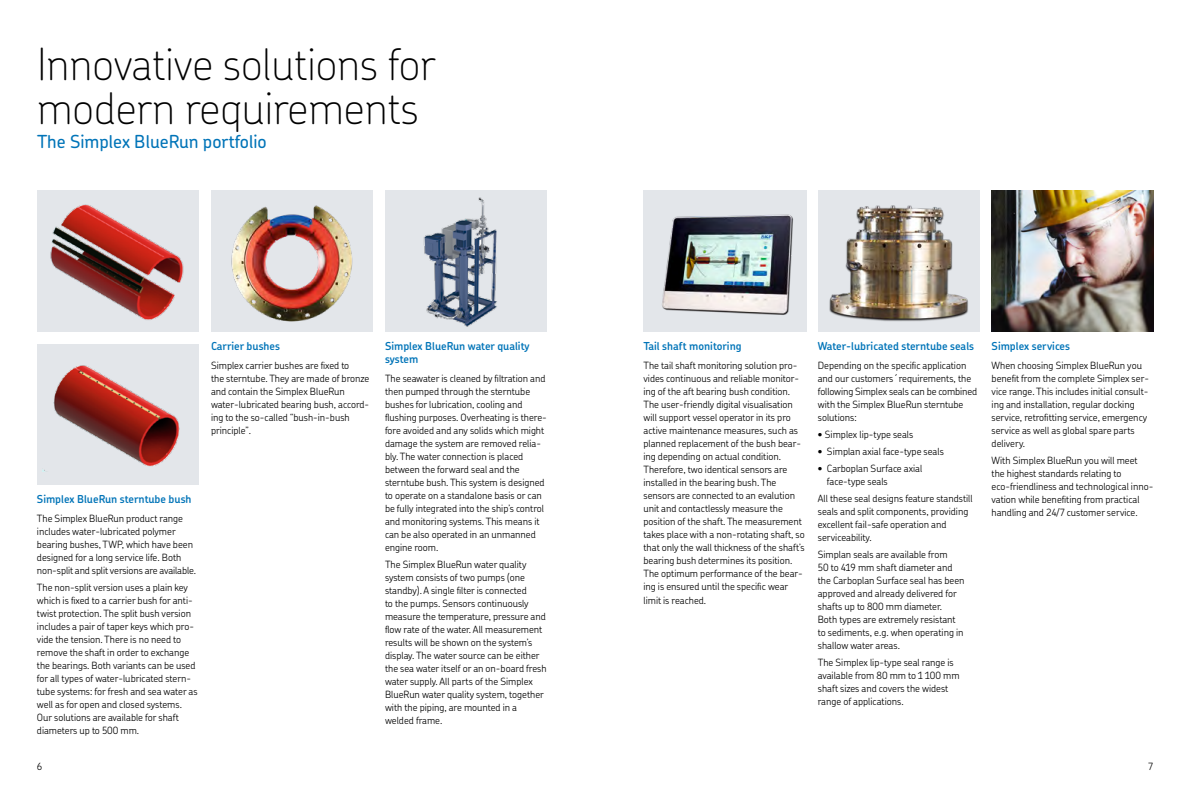
<style>
.page{position:relative;width:1190px;height:794px;background:#fff}
.page>*{position:absolute;margin:0;border:0;box-sizing:border-box;transform-origin:0 0}
.t1{font:100 44px/44px "SKF Chevin OT";color:#000}
.t2{font:500 18px "SKF Chevin OT";color:#0074b8}
.t3{font:600 11px/13px "SKF Chevin OT";color:#0074b8}
.t4{font:300 10px/13px "SKF Chevin OT";color:#000}
</style>
<div class="page">
<div style="left:37px;top:191px;width:162px;height:141px;background:#e3e6ea"></div>
<img style="left:50px;top:204px;width:134px;height:116px">
<div style="left:211px;top:191px;width:162px;height:141px;background:#e3e6ea"></div>
<img style="left:231px;top:205px;width:122px;height:117px">
<img style="left:643px;top:191px;width:163px;height:141px">
<img style="left:818px;top:191px;width:161px;height:141px">
<img style="left:992px;top:191px;width:162px;height:141px">
<div style="left:37px;top:344px;width:162px;height:141px;background:#e3e6ea"></div>
<img style="left:43px;top:365px;width:137px;height:106px">
<div style="left:385px;top:191px;width:162px;height:141px;background:#e3e6ea"></div>
<img style="left:423px;top:198px;width:74px;height:129px">
<h1 class="t1" style="left:37px;top:37px;width:400px">Innovative solutions for modern requirements</h1>
<h2 class="t2" style="left:37px;top:125px;width:231px">The Simplex BlueRun portfolio</h2>
<p class="t3" style="left:211px;top:338px;width:71px">Carrier bushes</p>
<p class="t4" style="left:211px;top:357px;width:160px">Simplex carrier bushes are fixed to<br>the sterntube. They are made of bronze and contain the Simplex BlueRun water-lubricated bearing bush, accord&shy;ing to the so-called “bush-in-bush principle”.</p>
<p class="t3" style="left:37px;top:492px;width:156px">Simplex BlueRun sterntube bush</p>
<p class="t4" style="left:37px;top:511px;width:161px">The Simplex BlueRun product range includes water-lubricated polymer bearing bushes, TWP, which have been designed for a long service life. Both non-split and split versions are available.</p>
<p class="t4" style="left:37px;top:580px;width:162px">The non-split version uses a plain key which is fixed to a carrier bush for anti&shy;twist protection. The split bush version includes a pair of taper keys which pro&shy;vide the tension. There is no need to remove the shaft in order to exchange the bearings. Both variants can be used for all types of water-lubricated stern&shy;tube systems: for fresh and sea water as well as for open and closed systems.<br>Our solutions are available for shaft diameters up to 500 mm.</p>
<p class="t3" style="left:385px;top:338px;width:146px">Simplex BlueRun water quality system</p>
<p class="t4" style="left:385px;top:370px;width:163px">The seawater is cleaned by filtration and then pumped through the sterntube bushes for lubrication, cooling and flushing purposes. Overheating is there&shy;fore avoided and any solids which might damage the system are removed relia&shy;bly. The water connection is placed between the forward seal and the sterntube bush. This system is designed to operate on a standalone basis or can be fully integrated into the ship’s control and monitoring systems. This means it can be also operated in an unmanned engine room.</p>
<p class="t4" style="left:385px;top:556px;width:163px">The Simplex BlueRun water quality system consists of two pumps (one standby). A single filter is connected<br>to the pumps. Sensors continuously measure the temperature, pressure and flow rate of the water. All measurement results will be shown on the system’s display. The water source can be either the sea water itself or an on-board fresh water supply. All parts of the Simplex BlueRun water quality system, together with the piping, are mounted in a welded frame.</p>
<p class="t3" style="left:644px;top:338px;width:100px">Tail shaft monitoring</p>
<p class="t4" style="left:644px;top:357px;width:163px">The tail shaft monitoring solution pro&shy;vides continuous and reliable monitor&shy;ing of the aft bearing bush condition.<br>The user-friendly digital visualisation will support vessel operator in its pro active maintenance measures, such as planned replacement of the bush bear&shy;ing depending on actual condition.<br>Therefore, two identical sensors are installed in the bearing bush. The sensors are connected to an evalution unit and contactlessly measure the position of the shaft. The measurement takes place with a non-rotating shaft, so that only the wall thickness of the shaft’s bearing bush determines its position.<br>The optimum performance of the bear&shy;ing is ensured until the specific wear</p>
<p class="t4" style="left:644px;top:592px;width:64px">limit is reached.</p>
<p class="t3" style="left:818px;top:338px;width:158px">Water-lubricated sterntube seals</p>
<p class="t4" style="left:818px;top:357px;width:161px">Depending on the specific application and our customers´requirements, the following Simplex seals can be combined with the Simplex BlueRun sterntube solutions:</p>
<p class="t4" style="left:818px;top:426px;width:97px">• Simplex lip-type seals</p>
<p class="t4" style="left:818px;top:443px;width:128px">• Simplan axial face-type seals</p>
<p class="t4" style="left:827px;top:460px;width:97px;text-indent:-9px">• Carboplan Surface axial face-type seals</p>
<p class="t4" style="left:818px;top:490px;width:156px">All these seal designs feature standstill seals and split components, providing excellent fail-safe operation and serviceability.</p>
<p class="t4" style="left:818px;top:546px;width:148px">Simplan seals are available from<br>50 to 419 mm shaft diameter and the Carboplan Surface seal has been approved and already delivered for shafts up to 800 mm diameter.<br>Both types are extremely resistant to sediments, e.g. when operating in shallow water areas.</p>
<p class="t4" style="left:818px;top:654px;width:143px">The Simplex lip-type seal range is available from 80 mm to 1 100 mm shaft sizes and covers the widest range of applications.</p>
<p class="t3" style="left:992px;top:338px;width:80px">Simplex services</p>
<p class="t4" style="left:992px;top:357px;width:159px">When choosing Simplex BlueRun you benefit from the complete Simplex ser&shy;vice range. This includes initial consult&shy;ing and installation, regular docking service, retrofitting service, emergency service as well as global spare parts delivery.</p>
<p class="t4" style="left:992px;top:452px;width:163px">With Simplex BlueRun you will meet<br>the highest standards relating to eco-friendliness and technological inno&shy;vation while benefiting from practical handling and 24/7 customer service.</p>
<p class="t4" style="left:37px;top:759px;width:7px">6</p>
<p class="t4" style="left:1148px;top:759px;width:6px">7</p>
</div>
